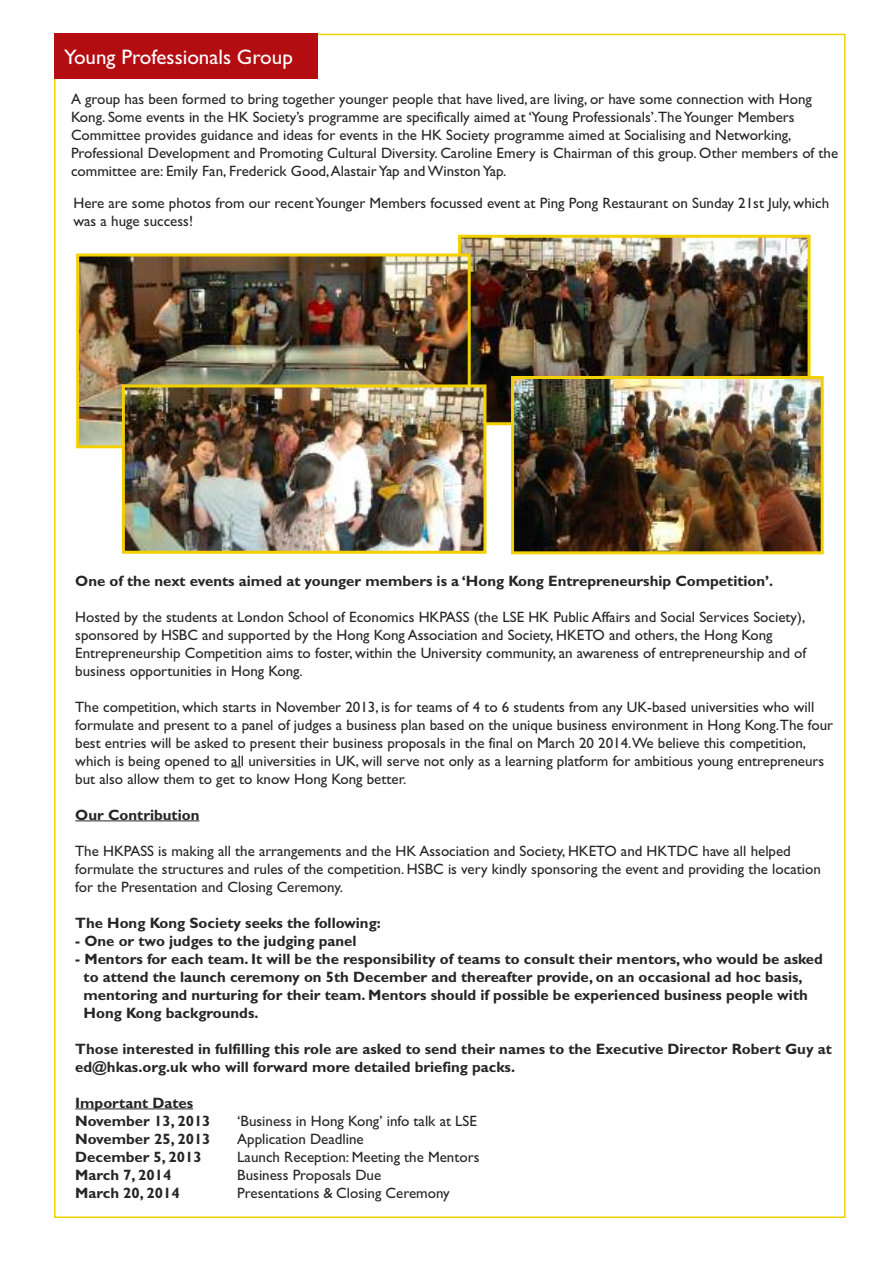
<style>
.page{position:relative;width:893px;height:1263px;background:#fff}
.page>*{position:absolute;margin:0;border:0;box-sizing:border-box;transform-origin:0 0}
.t1{font:21px "Gill Sans";color:#fff}
.t2{font:15px/18px "Gill Sans";color:#272627}
.t3{font:700 15px/18px "Gill Sans";color:#272627}
</style>
<div class="page">
<div style="left:54px;top:34px;width:264px;height:45px;background:#b30d12"></div>
<img style="left:462px;top:239px;width:345px;height:182px">
<div style="left:458px;top:235px;width:353px;height:190px;border:3px solid #f3d100"></div>
<img style="left:515px;top:380px;width:305px;height:170px">
<div style="left:511px;top:376px;width:313px;height:178px;border:3px solid #f3d100"></div>
<img style="left:80px;top:257px;width:387px;height:187px">
<div style="left:76px;top:253px;width:395px;height:195px;border:3px solid #f3d100"></div>
<img style="left:126px;top:388px;width:356px;height:162px">
<div style="left:122px;top:384px;width:364px;height:170px;border:3px solid #f3d100"></div>
<hr style="left:75px;top:820px;width:124px;height:1px;background:#272627">
<hr style="left:75px;top:1108px;width:118px;height:1px;background:#272627">
<h1 class="t1" style="left:64px;top:45px;width:230px">Young Professionals Group</h1>
<p class="t2" style="left:71px;top:90px;width:769px">A group has been formed to bring together younger people that have lived, are living, or have some connection with Hong Kong. Some events in the HK Society’s programme are specifically aimed at ‘Young Professionals’.TheYounger Members Committee provides guidance and ideas for events in the HK Society programme aimed at Socialising and Networking, Professional Development and Promoting Cultural Diversity. Caroline Emery is Chairman of this group. Other members of the committee are: Emily Fan, Frederick Good,AlastairYap andWinstonYap.</p>
<p class="t2" style="left:73px;top:194px;width:757px">Here are some photos from our recentYounger Members focussed event at Ping Pong Restaurant on Sunday 21st July, which was a huge success!</p>
<p class="t3" style="left:75px;top:571px;width:700px">One of the next events aimed at younger members is a ‘Hong Kong Entrepreneurship Competition’.</p>
<p class="t2" style="left:75px;top:607px;width:732px">Hosted by the students at London School of Economics HKPASS (the LSE HK Public Affairs and Social Services Society), sponsored by HSBC and supported by the Hong Kong Association and Society, HKETO and others, the Hong Kong Entrepreneurship Competition aims to foster, within the University community, an awareness of entrepreneurship and of business opportunities in Hong Kong.</p>
<p class="t2" style="left:75px;top:697px;width:759px">The competition, which starts in November 2013, is for teams of 4 to 6 students from any UK-based universities who will formulate and present to a panel of judges a business plan based on the unique business environment in Hong Kong.The four best entries will be asked to present their business proposals in the final on March 20 2014.We believe this competition, which is being opened to all universities in UK, will serve not only as a learning platform for ambitious young entrepreneurs but also allow them to get to know Hong Kong better.</p>
<p class="t3" style="left:75px;top:805px;width:126px">Our Contribution</p>
<p class="t2" style="left:75px;top:841px;width:747px">The HKPASS is making all the arrangements and the HK Association and Society, HKETO and HKTDC have all helped formulate the structures and rules of the competition. HSBC is very kindly sponsoring the event and providing the location for the Presentation and Closing Ceremony.</p>
<p class="t3" style="left:75px;top:913px;width:307px">The Hong Kong Society seeks the following:</p>
<p class="t3" style="left:75px;top:931px;width:283px">- One or two judges to the judging panel</p>
<p class="t3" style="left:84px;top:949px;width:741px;text-indent:-8px">- Mentors for each team. It will be the responsibility of teams to consult their mentors, who would be asked to attend the launch ceremony on 5th December and thereafter provide, on an occasional ad hoc basis, mentoring and nurturing for their team. Mentors should if possible be experienced business people with Hong Kong backgrounds.</p>
<p class="t3" style="left:75px;top:1039px;width:758px">Those interested in fulfilling this role are asked to send their names to the Executive Director Robert Guy at ed@hkas.org.uk who will forward more detailed briefing packs.</p>
<p class="t3" style="left:75px;top:1093px;width:137px">Important Dates<br>November 13, 2013</p>
<p class="t2" style="left:237px;top:1111px;width:241px">‘Business in Hong Kong’ info talk at LSE</p>
<p class="t3" style="left:75px;top:1129px;width:137px">November 25, 2013</p>
<p class="t2" style="left:237px;top:1129px;width:128px">Application Deadline</p>
<p class="t3" style="left:75px;top:1147px;width:128px">December 5, 2013</p>
<p class="t2" style="left:237px;top:1147px;width:244px">Launch Reception: Meeting the Mentors</p>
<p class="t3" style="left:75px;top:1165px;width:98px">March 7, 2014</p>
<p class="t2" style="left:237px;top:1165px;width:146px">Business Proposals Due</p>
<p class="t3" style="left:75px;top:1183px;width:106px">March 20, 2014</p>
<p class="t2" style="left:237px;top:1183px;width:214px">Presentations &amp; Closing Ceremony</p>
</div>
